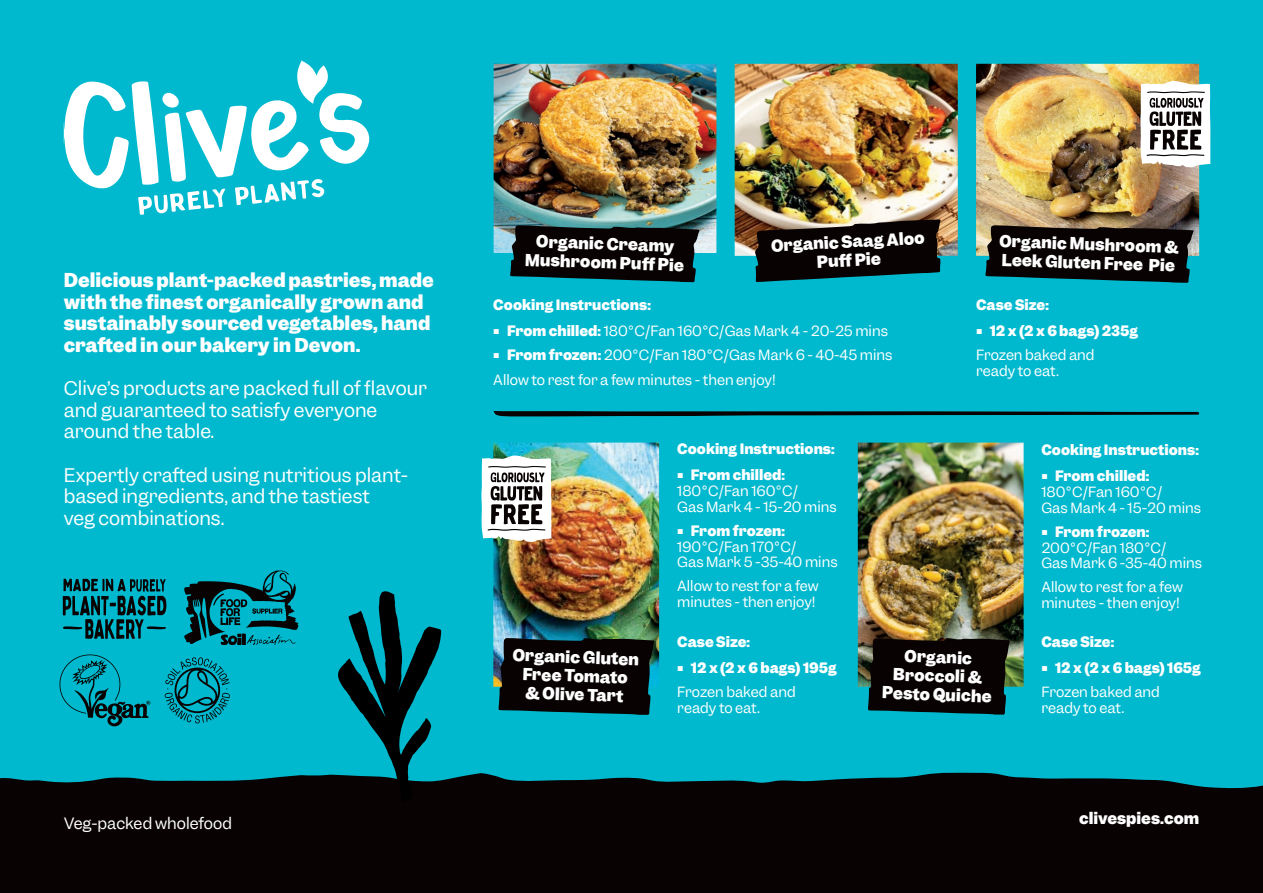
<style>
.page{position:relative;width:1263px;height:893px;background:#00b9ce}
.page>*{position:absolute;margin:0;border:0;box-sizing:border-box;transform-origin:0 0}
.t1{font:18px/21.6px "Garnett";color:#fff}
.t2{font:700 18px/21.6px "Garnett";color:#fff}
.t3{font:700 15.6px/18.8px "Garnett";color:#fff;text-align:center}
.t4{font:15px "Garnett";color:#fff}
.t5{font:700 15px "Garnett";color:#fff}
.t6{font:13.5px/15.8px "Garnett";color:#fff}
.t7{font:700 13.5px "Garnett";color:#fff}
.s1{font-weight:700}
</style>
<div class="page">
<div style="left:0;top:772px;width:1263px;height:121px;background:#080302"></div>
<img style="left:494px;top:64px;width:222px;height:189px">
<img style="left:493px;top:443px;width:166px;height:244px">
<img style="left:858px;top:443px;width:166px;height:244px">
<img style="left:735px;top:64px;width:223px;height:192px">
<img style="left:976px;top:64px;width:223px;height:192px">
<svg style="left:64px;top:61px;width:305px;height:154px"></svg>
<svg style="left:510px;top:225px;width:190px;height:57px"></svg>
<svg style="left:498px;top:638px;width:157px;height:77px"></svg>
<svg style="left:868px;top:638px;width:142px;height:77px"></svg>
<svg style="left:985px;top:225px;width:209px;height:58px"></svg>
<svg style="left:754px;top:219px;width:187px;height:63px"></svg>
<svg style="left:184px;top:570px;width:114px;height:74px"></svg>
<svg style="left:63px;top:579px;width:103px;height:60px"></svg>
<svg style="left:60px;top:654px;width:90px;height:72px"></svg>
<svg style="left:164px;top:657px;width:66px;height:66px"></svg>
<svg style="left:493px;top:411px;width:707px;height:6px"></svg>
<svg style="left:1140px;top:81px;width:71px;height:87px"></svg>
<svg style="left:481px;top:455px;width:71px;height:87px"></svg>
<svg style="left:337px;top:591px;width:104px;height:211px"></svg>
<p class="t2" style="left:64px;top:270px;width:371px">Delicious plant-packed pastries, made with the finest organically grown and sustainably sourced vegetables, hand crafted in our bakery in Devon.</p>
<p class="t1" style="left:64px;top:378px;width:365px">Clive’s products are packed full of flavour and guaranteed to satisfy everyone around the table.</p>
<p class="t1" style="left:64px;top:464px;width:346px">Expertly crafted using nutritious plant&shy;based ingredients, and the tastiest<br>veg combinations.</p>
<p class="t3" style="left:536px;top:232px;width:140px;rotate:2deg">Organic Creamy</p>
<p class="t3" style="left:525px;top:250px;width:161px;rotate:2deg">Mushroom Puff Pie</p>
<p class="t3" style="left:771px;top:236px;width:155px;rotate:-3deg">Organic Saag Aloo<br>Puff Pie</p>
<p class="t7" style="left:493px;top:296px;width:159px">Cooking Instructions:</p>
<p class="t6" style="left:493px;top:324px;width:396px"><sup>■</sup> <span class="s1">From chilled:</span> 180°C/Fan 160°C/Gas Mark 4 - 20-25 mins</p>
<p class="t6" style="left:493px;top:348px;width:401px"><sup>■</sup> <span class="s1">From frozen:</span> 200°C/Fan 180°C/Gas Mark 6 - 40-45 mins</p>
<p class="t6" style="left:493px;top:372px;width:284px">Allow to rest for a few minutes - then enjoy!</p>
<p class="t7" style="left:677px;top:440px;width:159px">Cooking Instructions:</p>
<p class="t6" style="left:677px;top:467px;width:161px"><sup>■</sup> <span class="s1">From chilled:<br></span>180°C/Fan 160°C/<br>Gas Mark 4 - 15-20 mins</p>
<p class="t6" style="left:677px;top:523px;width:162px"><sup>■</sup> <span class="s1">From frozen:<br></span>190°C/Fan 170°C/<br>Gas Mark 5 -35-40 mins</p>
<p class="t6" style="left:677px;top:578px;width:143px">Allow to rest for a few minutes - then enjoy!</p>
<p class="t3" style="left:999px;top:232px;width:181px;text-align:left;rotate:2deg">Organic Mushroom &amp;<br>Leek Gluten Free Pie</p>
<p class="t7" style="left:976px;top:296px;width:74px">Case Size:</p>
<p class="t7" style="left:976px;top:322px;width:164px"><sup>■</sup> 12 x (2 x 6 bags) 235g</p>
<p class="t6" style="left:976px;top:348px;width:120px">Frozen baked and ready to eat.</p>
<p class="t7" style="left:1041px;top:441px;width:159px">Cooking Instructions:</p>
<p class="t6" style="left:1041px;top:468px;width:161px"><sup>■</sup> <span class="s1">From chilled:<br></span>180°C/Fan 160°C/<br>Gas Mark 4 - 15-20 mins</p>
<p class="t6" style="left:1041px;top:524px;width:162px"><sup>■</sup> <span class="s1">From frozen:<br></span>200°C/Fan 180°C/<br>Gas Mark 6 -35-40 mins</p>
<p class="t6" style="left:1041px;top:579px;width:143px">Allow to rest for a few minutes - then enjoy!</p>
<p class="t7" style="left:677px;top:632px;width:74px">Case Size:</p>
<p class="t7" style="left:677px;top:659px;width:161px"><sup>■</sup> 12 x (2 x 6 bags) 195g</p>
<p class="t6" style="left:677px;top:684px;width:120px">Frozen baked and ready to eat.</p>
<p class="t3" style="left:513px;top:646px;width:128px;rotate:2deg">Organic Gluten<br>Free Tomato<br>&amp; Olive Tart</p>
<p class="t3" style="left:884px;top:646px;width:111px;rotate:2deg">Organic<br>Broccoli &amp;<br>Pesto Quiche</p>
<p class="t7" style="left:1041px;top:632px;width:74px">Case Size:</p>
<p class="t7" style="left:1041px;top:659px;width:161px"><sup>■</sup> 12 x (2 x 6 bags) 165g</p>
<p class="t6" style="left:1041px;top:684px;width:120px">Frozen baked and ready to eat.</p>
<p class="t4" style="left:64px;top:814px;width:170px">Veg-packed wholefood</p>
<p class="t5" style="left:1079px;top:808px;width:122px">clivespies.com</p>
</div>
